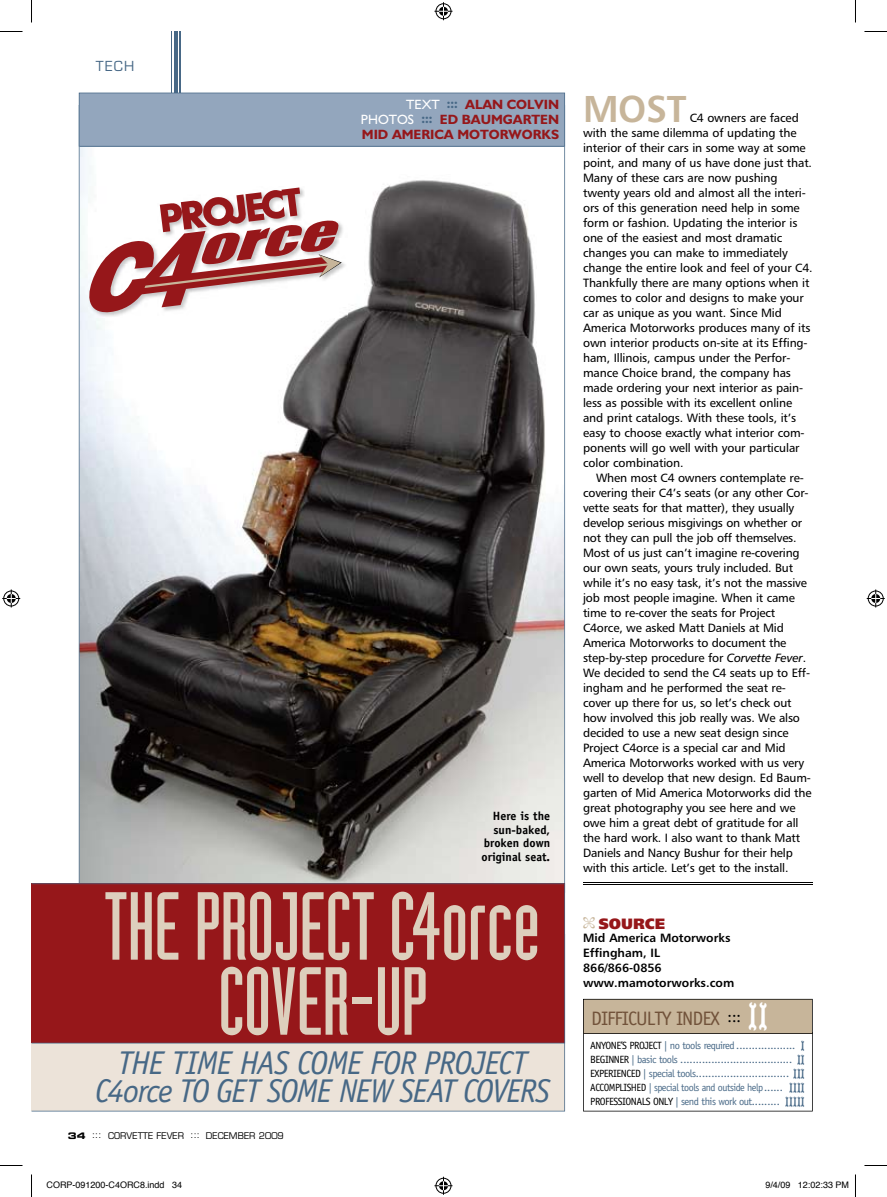
<style>
.page{position:relative;width:887px;height:1197px;background:#fff}
.page>*{position:absolute;margin:0;border:0;box-sizing:border-box;transform-origin:0 0}
.t1{font:94.5px/75px "Industria LT Std Solid";letter-spacing:-.005em;color:#ddcfbd;text-align:center}
.t2{font:37.5px "Humanist 777 BT Bold B";color:#c7b59a}
.t3{font:italic 33px/28.5px "Officina Sans Std";letter-spacing:-.035em;color:#476886;text-align:center}
.t4{font:19.5px "Officina Sans Std";letter-spacing:-.05em;color:#71523a}
.t5{font:15px "Humanist 777 BT Extra Black B";color:#96171a}
.t6{font:700 13.5px/15px "Humanist 521 BT";color:#96171a;text-align:justify}
.t7{font:13.5px "Eurostile LT Std";color:#476886}
.t8{font:12px/15px "Humanist 777 BT Roman B";letter-spacing:-.015em;color:#000}
.t9{font:12px/15px "Humanist 777 BT Bold B";color:#000}
.t10{font:700 12px/13.5px "Officina Sans Std";color:#000;text-align:right}
.t11{font:10.5px/14px "Officina Sans Std";letter-spacing:-.05em;color:#476886;text-align:justify}
.t12{font:9px "Helvetica";color:#000}
.t13{font:9px "Eurostile LT Std";letter-spacing:.01em;color:#000}
.s1{font-weight:400;color:#fff}
.s2{color:#476886}
.s3{font-family:"Eurostile LT Std Bold Ex 2"}
.s4{font-family:"Humanist 777 BT Italic B"}
.s5{color:#c7b59a}
.s6{font-family:"Df Incidentals Plain";font-size:28.5px;color:#fff}
.s7{color:#000}
.s8{font-family:"Df Incidentals Plain"}
</style>
<div class="page">
<hr style="left:174px;top:32px;width:3px;height:61px;background:#476886">
<hr style="left:179px;top:32px;width:2px;height:61px;background:#476886">
<hr style="left:171px;top:32px;width:1px;height:61px;background:#476886">
<svg style="left:79px;top:147px;width:486px;height:736px"></svg>
<div style="left:79px;top:93px;width:486px;height:54px;background:#93a6bd"></div>
<div style="left:31px;top:1043px;width:534px;height:69px;background:#ece3d9"></div>
<div style="left:31px;top:883px;width:534px;height:160px;background:#96171a"></div>
<img style="left:88px;top:187px;width:259px;height:131px">
<svg style="left:85px;top:188px;width:257px;height:126px"></svg>
<svg style="left:583px;top:999px;width:229px;height:113px"></svg>
<hr style="left:583px;top:882px;width:229px;height:1px;background:#000">
<hr style="left:583px;top:884px;width:229px;height:1px;background:#000">
<svg style="left:0;top:31px;width:22px;height:1px"></svg>
<svg style="left:864px;top:31px;width:22px;height:1px"></svg>
<svg style="left:0;top:1165px;width:22px;height:1px"></svg>
<svg style="left:864px;top:1165px;width:22px;height:1px"></svg>
<svg style="left:31px;top:0;width:1px;height:22px"></svg>
<svg style="left:31px;top:1174px;width:1px;height:23px"></svg>
<svg style="left:855px;top:0;width:1px;height:22px"></svg>
<svg style="left:855px;top:1174px;width:1px;height:23px"></svg>
<svg style="left:434px;top:2px;width:18px;height:18px"></svg>
<svg style="left:434px;top:1177px;width:18px;height:18px"></svg>
<svg style="left:2px;top:590px;width:18px;height:18px"></svg>
<svg style="left:866px;top:590px;width:18px;height:18px"></svg>
<p class="t7" style="left:96px;top:58px;width:40px">TECH</p>
<p class="t6" style="left:361px;top:97px;width:200px;text-indent:45px"><span class="s1">TEXT</span> <span class="s2">:::</span> ALAN COLVIN <span class="s1">PHOTOS</span> <span class="s2">:::</span> ED BAUMGARTEN MID AMERICA MOTORWORKS</p>
<p class="t10" style="left:481px;top:809px;width:70px">Here is the sun-baked, broken down original seat.</p>
<h1 class="t1" style="left:105px;top:892px;width:437px">THE PROJECT C4orce<br>COVER-UP</h1>
<h3 class="t3" style="left:95px;top:1048px;width:457px">THE TIME HAS COME FOR PROJECT<br>C4orce TO GET SOME NEW SEAT COVERS</h3>
<p class="t13" style="left:68px;top:1130px;width:218px"><span class="s3">34</span> ::: CORVETTE FEVER ::: DECEMBER 2009</p>
<h2 class="t2" style="left:583px;top:85px;width:105px">MOST</h2>
<p class="t8" style="left:583px;top:110px;width:231px;text-indent:107px">C4 owners are faced with the same dilemma of updating the interior of their cars in some way at some point, and many of us have done just that.<br>Many of these cars are now pushing twenty years old and almost all the interi&shy;ors of this generation need help in some form or fashion. Updating the interior is one of the easiest and most dramatic changes you can make to immediately change the entire look and feel of your C4.<br>Thankfully there are many options when it comes to color and designs to make your car as unique as you want. Since Mid America Motorworks produces many of its own interior products on-site at its Effing&shy;ham, Illinois, campus under the Perfor&shy;mance Choice brand, the company has made ordering your next interior as pain&shy;less as possible with its excellent online and print catalogs. With these tools, it’s easy to choose exactly what interior com&shy;ponents will go well with your particular color combination.</p>
<p class="t8" style="left:583px;top:470px;width:230px;text-indent:13px">When most C4 owners contemplate re&shy;covering their C4’s seats (or any other Cor&shy;vette seats for that matter), they usually develop serious misgivings on whether or not they can pull the job off themselves.<br>Most of us just can’t imagine re-covering our own seats, yours truly included. But while it’s no easy task, it’s not the massive job most people imagine. When it came time to re-cover the seats for Project C4orce, we asked Matt Daniels at Mid America Motorworks to document the step-by-step procedure for <span class="s4">Corvette Fever</span>.<br>We decided to send the C4 seats up to Eff&shy;ingham and he performed the seat re&shy;cover up there for us, so let’s check out how involved this job really was. We also decided to use a new seat design since Project C4orce is a special car and Mid America Motorworks worked with us very well to develop that new design. Ed Baum&shy;garten of Mid America Motorworks did the great photography you see here and we owe him a great debt of gratitude for all the hard work. I also want to thank Matt Daniels and Nancy Bushur for their help with this article. Let’s get to the install.</p>
<p class="t5" style="left:583px;top:914px;width:84px"><span class="s5">⌘</span> SOURcE</p>
<p class="t9" style="left:583px;top:930px;width:153px">Mid America Motorworks<br>Effingham, IL<br>866/866-0856 www.mamotorworks.com</p>
<h3 class="t4" style="left:591px;top:1007px;width:178px">DIFFICULTY INDEX <sup>:::</sup> <span class="s6">NN</span></h3>
<p class="t11" style="left:590px;top:1038px;width:216px"><span class="s7">ANYONE’S PROJECT</span> | no tools required ................... <span class="s8">N </span><span class="s7">BEGINNER</span> | basic tools .................................... <span class="s8">NN </span><span class="s7">EXPERIENCED</span> | special tools .............................. <span class="s8">NNN </span><span class="s7">ACCOMPLISHED</span> | special tools and outside help ...... <span class="s8">NNNN </span><span class="s7">PROFESSIONALS ONLY</span> | send this work out ......... <span class="s8">NNNNN</span></p>
<p class="t12" style="left:46px;top:1177px;width:137px">CORP-091200-C4ORC8.indd 34</p>
<p class="t12" style="left:765px;top:1177px;width:85px">9/4/09 12:02:33 PM</p>
</div>
